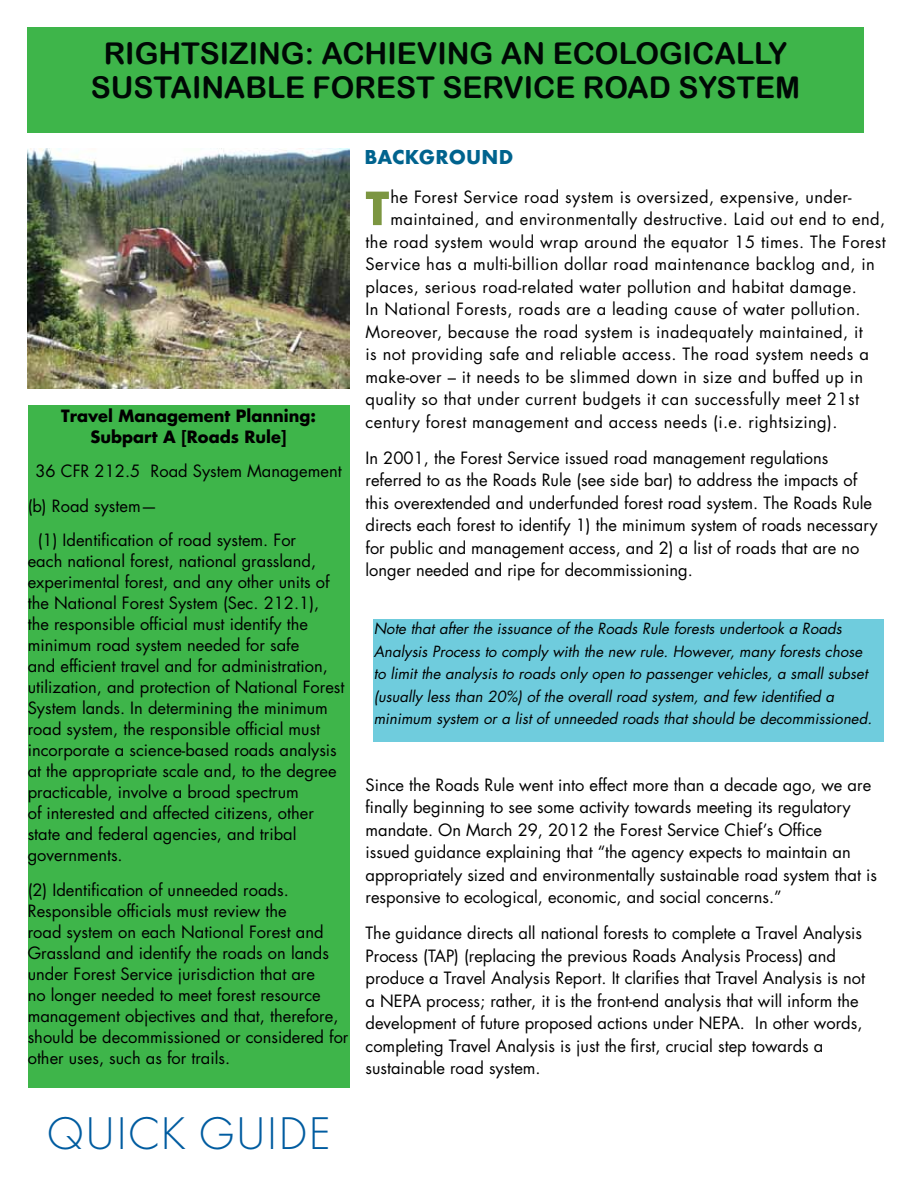
<style>
.page{position:relative;width:918px;height:1188px;background:#fff}
.page>*{position:absolute;margin:0;border:0;box-sizing:border-box;transform-origin:0 0}
.t1{font:700 50.25px "Function Pro";color:#7c9641}
.t2{font:300 47.7px "Function Pro";letter-spacing:.015em;color:#005ca0}
.t3{font:30px/34.5px "Arial Rounded MT Bold";color:#000805;text-align:center}
.t4{font:700 21px "Function Pro";letter-spacing:.01em;color:#00638e}
.t5{font:16.5px/21px "Futura Std";color:#000}
.t6{font:16.5px "Futura Std";letter-spacing:.025em;color:#000}
.t7{font:700 16.5px/21px "Futura Std";color:#000;text-align:center}
.t8{font:italic 15px/22.5px "Futura Std";color:#000}
</style>
<div class="page">
<div style="left:27px;top:27px;width:837px;height:106px;background:#3eb54a"></div>
<img style="left:28px;top:148px;width:321px;height:241px">
<div style="left:28px;top:405px;width:321px;height:682px;background:#3eb54a"></div>
<div style="left:374px;top:619px;width:510px;height:122px;background:#6fccdd"></div>
<h3 class="t3" style="left:91px;top:36px;width:711px">RIGHTSIZING: ACHIEVING AN ECOLOGICALLY<br>SUSTAINABLE FOREST SERVICE ROAD SYSTEM</h3>
<p class="t7" style="left:61px;top:405px;width:256px">Travel Management Planning:<br>Subpart A [Roads Rule]</p>
<p class="t5" style="left:35px;top:461px;width:308px">36 CFR 212.5 Road System Management</p>
<p class="t5" style="left:28px;top:495px;width:131px">(b) Road system—</p>
<p class="t5" style="left:38px;top:530px;width:260px">(1) Identification of road system. For</p>
<p class="t5" style="left:28px;top:551px;width:318px">each national forest, national grassland, experimental forest, and any other units of the National Forest System (Sec. 212.1), the responsible official must identify the minimum road system needed for safe<br>and efficient travel and for administration, utilization, and protection of National Forest System lands. In determining the minimum road system, the responsible official must incorporate a science-based roads analysis at the appropriate scale and, to the degree practicable, involve a broad spectrum<br>of interested and affected citizens, other state and federal agencies, and tribal governments.</p>
<p class="t5" style="left:28px;top:879px;width:322px">(2) Identification of unneeded roads.<br>Responsible officials must review the<br>road system on each National Forest and Grassland and identify the roads on lands under Forest Service jurisdiction that are<br>no longer needed to meet forest resource management objectives and that, therefore, should be decommissioned or considered for other uses, such as for trails.</p>
<h2 class="t2" style="left:46px;top:1107px;width:286px">QUICK GUIDE</h2>
<p class="t4" style="left:365px;top:145px;width:150px">BACKGROUND</p>
<h1 class="t1" style="left:366px;top:179px;width:25px">T</h1>
<p class="t6" style="left:390px;top:186px;width:463px">he Forest Service road system is oversized, expensive, under-</p>
<p class="t6" style="left:390px;top:209px;width:496px">maintained, and environmentally destructive. Laid out end to end,</p>
<p class="t6" style="left:366px;top:231px;width:522px">the road system would wrap around the equator 15 times. The Forest</p>
<p class="t6" style="left:366px;top:254px;width:511px">Service has a multi-billion dollar road maintenance backlog and, in</p>
<p class="t6" style="left:366px;top:276px;width:493px">places, serious road-related water pollution and habitat damage.</p>
<p class="t6" style="left:366px;top:299px;width:497px">In National Forests, roads are a leading cause of water pollution.</p>
<p class="t6" style="left:366px;top:321px;width:499px">Moreover, because the road system is inadequately maintained, it</p>
<p class="t6" style="left:366px;top:344px;width:505px">is not providing safe and reliable access. The road system needs a</p>
<p class="t6" style="left:366px;top:366px;width:499px">make-over – it needs to be slimmed down in size and buffed up in</p>
<p class="t6" style="left:366px;top:389px;width:495px">quality so that under current budgets it can successfully meet 21st</p>
<p class="t6" style="left:366px;top:411px;width:473px">century forest management and access needs (i.e. rightsizing).</p>
<p class="t5" style="left:366px;top:447px;width:514px;line-height:22.5px">In 2001, the Forest Service issued road management regulations referred to as the Roads Rule (see side bar) to address the impacts of this overextended and underfunded forest road system. The Roads Rule directs each forest to identify 1) the minimum system of roads necessary for public and management access, and 2) a list of roads that are no longer needed and ripe for decommissioning.</p>
<p class="t8" style="left:374px;top:618px;width:500px">Note that after the issuance of the Roads Rule forests undertook a Roads Analysis Process to comply with the new rule. However, many forests chose to limit the analysis to roads only open to passenger vehicles, a small subset (usually less than 20%) of the overall road system, and few identified a minimum system or a list of unneeded roads that should be decommissioned.</p>
<p class="t5" style="left:366px;top:774px;width:513px;line-height:22.5px">Since the Roads Rule went into effect more than a decade ago, we are finally beginning to see some activity towards meeting its regulatory mandate. On March 29, 2012 the Forest Service Chief’s Office<br>issued guidance explaining that “the agency expects to maintain an appropriately sized and environmentally sustainable road system that is responsive to ecological, economic, and social concerns.”</p>
<p class="t5" style="left:366px;top:922px;width:501px;line-height:22.5px">The guidance directs all national forests to complete a Travel Analysis Process (TAP) (replacing the previous Roads Analysis Process) and produce a Travel Analysis Report. It clarifies that Travel Analysis is not a NEPA process; rather, it is the front-end analysis that will inform the development of future proposed actions under NEPA. In other words, completing Travel Analysis is just the first, crucial step towards a sustainable road system.</p>
</div>
